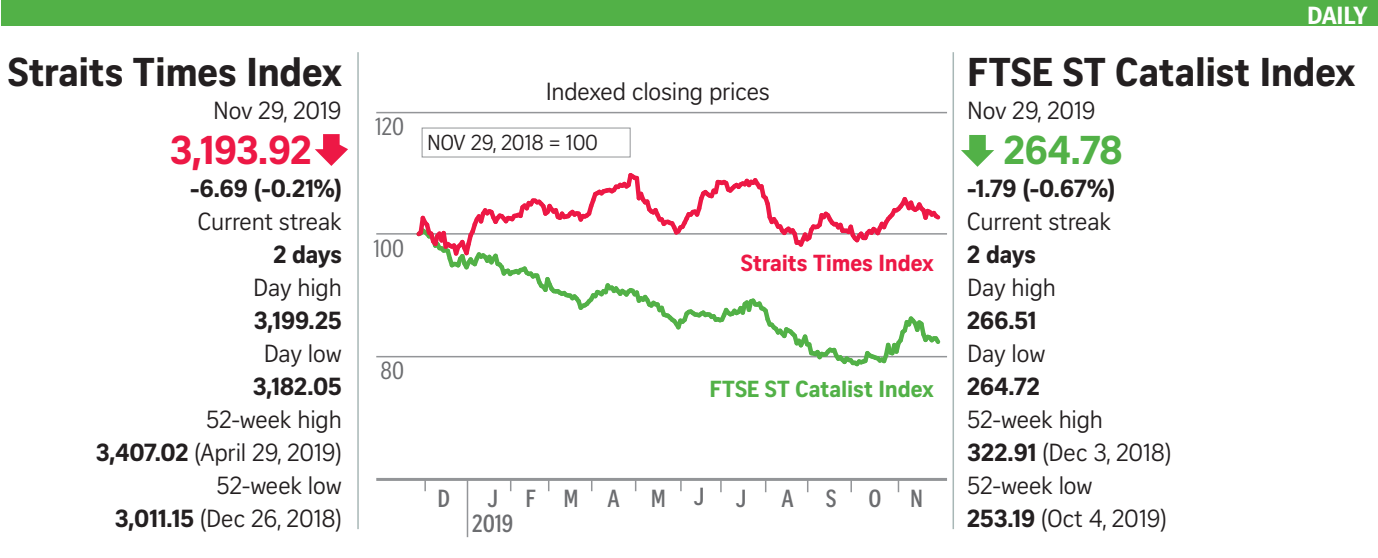
<style>
.page{position:relative;width:1378px;height:558px;background:#fff}
.page>*{position:absolute;margin:0;border:0;box-sizing:border-box;transform-origin:0 0}
.t1{font:700 39px "Curator Serp Text";letter-spacing:-.01em;color:#231f20}
.t2{font:700 39px "Curator Serp Text";color:#ed1845}
.t3{font:700 39px "Curator Serp Text";color:#52b147}
.t4{font:24px/33px "Curator Serp Text";letter-spacing:-.01em;color:#231f20;text-align:right}
.t5{font:700 24px "Curator Serp Text";letter-spacing:-.01em;color:#231f20}
.t6{font:700 24px/25.5px "Curator Head Cond ST Semi";color:#6c6d70;text-align:center}
.t7{font:24px "Curator Head Cond ST Regular";color:#6c6d70}
.t8{font:700 24px "Curator Serp Text";letter-spacing:-.02em;color:#fff}
.t9{font:22.5px "Curator Head ST Bold";letter-spacing:-.01em;color:#52b147}
.t10{font:22.5px "Curator Head ST Bold";letter-spacing:-.01em;color:#ed1845}
.t11{font:21px "Curator Serp Text";letter-spacing:-.01em;color:#231f20}
.s1{font-weight:700}
</style>
<div class="page">
<div style="left:2px;top:0;width:1376px;height:26px;background:#52b147"></div>
<svg style="left:961px;top:135px;width:33px;height:32px"></svg>
<svg style="left:315px;top:134px;width:33px;height:32px"></svg>
<div style="left:422px;top:127px;width:208px;height:30px;background:#fff;border:1px solid #939598"></div>
<hr style="left:357px;top:52px;width:2px;height:476px;background:#a8b7b6">
<hr style="left:952px;top:52px;width:2px;height:476px;background:#a8b7b6">
<hr style="left:376px;top:477px;width:571px;height:3px;background:#939598">
<hr style="left:376px;top:355px;width:571px;height:2px;background:#939598">
<hr style="left:376px;top:233px;width:571px;height:1px;background:#939598">
<hr style="left:376px;top:112px;width:571px;height:1px;background:#939598">
<svg style="left:412px;top:173px;width:532px;height:194px"></svg>
<hr style="left:467px;top:478px;width:1px;height:58px;background:#939598">
<svg style="left:424px;top:480px;width:2px;height:10px"></svg>
<svg style="left:720px;top:480px;width:2px;height:11px"></svg>
<svg style="left:850px;top:480px;width:2px;height:11px"></svg>
<svg style="left:897px;top:480px;width:2px;height:11px"></svg>
<h1 class="t1" style="left:8px;top:48px;width:335px">Straits Times Index</h1>
<p class="t4" style="left:213px;top:93px;width:130px">Nov 29, 2019</p>
<h1 class="t2" style="left:170px;top:126px;width:143px">3,193.92</h1>
<p class="t5" style="left:190px;top:173px;width:153px">-6.69 (-0.21%)</p>
<p class="t4" style="left:198px;top:204px;width:145px">Current streak</p>
<p class="t5" style="left:273px;top:239px;width:70px">2 days</p>
<p class="t4" style="left:253px;top:270px;width:90px">Day high</p>
<p class="t5" style="left:254px;top:305px;width:89px">3,199.25</p>
<p class="t4" style="left:264px;top:336px;width:80px">Day low</p>
<p class="t5" style="left:253px;top:371px;width:91px">3,182.05</p>
<p class="t4" style="left:96px;top:402px;width:247px">52-week high<br><span class="s1">3,407.02</span> (April 29, 2019)<br>52-week low<br><span class="s1">3,011.15</span> (Dec 26, 2018)</p>
<p class="t7" style="left:375px;top:114px;width:30px">120</p>
<p class="t4" style="left:546px;top:75px;width:226px">Indexed closing prices</p>
<p class="t11" style="left:427px;top:130px;width:173px">NOV 29, 2018 = 100</p>
<p class="t7" style="left:374px;top:235px;width:32px">100</p>
<p class="t10" style="left:741px;top:248px;width:194px">Straits Times Index</p>
<p class="t7" style="left:380px;top:357px;width:25px">80</p>
<p class="t9" style="left:709px;top:374px;width:226px">FTSE ST Catalist Index</p>
<p class="t6" style="left:437px;top:485px;width:14px">D</p>
<p class="t6" style="left:525px;top:485px;width:96px">FMA</p>
<p class="t6" style="left:651px;top:484px;width:55px">M J</p>
<p class="t6" style="left:736px;top:485px;width:12px">J</p>
<p class="t6" style="left:781px;top:485px;width:14px">A</p>
<p class="t6" style="left:826px;top:485px;width:12px">S</p>
<p class="t6" style="left:868px;top:485px;width:56px">O N</p>
<p class="t6" style="left:472px;top:485px;width:43px">J<br>2019</p>
<p class="t8" style="left:1307px;top:1px;width:62px">DAILY</p>
<h1 class="t1" style="left:967px;top:48px;width:389px">FTSE ST Catalist Index</h1>
<p class="t4" style="left:967px;top:93px;width:130px">Nov 29, 2019</p>
<h1 class="t3" style="left:1004px;top:126px;width:120px">264.78</h1>
<p class="t5" style="left:967px;top:173px;width:149px">-1.79 (-0.67%)</p>
<p class="t4" style="left:967px;top:204px;width:145px">Current streak</p>
<p class="t5" style="left:967px;top:239px;width:70px">2 days</p>
<p class="t4" style="left:967px;top:270px;width:90px">Day high</p>
<p class="t5" style="left:967px;top:305px;width:71px">266.51</p>
<p class="t4" style="left:967px;top:336px;width:80px">Day low</p>
<p class="t5" style="left:967px;top:371px;width:74px">264.72</p>
<p class="t4" style="left:967px;top:402px;width:205px;text-align:left">52-week high<br><span class="s1">322.91</span> (Dec 3, 2018)<br>52-week low<br><span class="s1">253.19</span> (Oct 4, 2019)</p>
</div>
